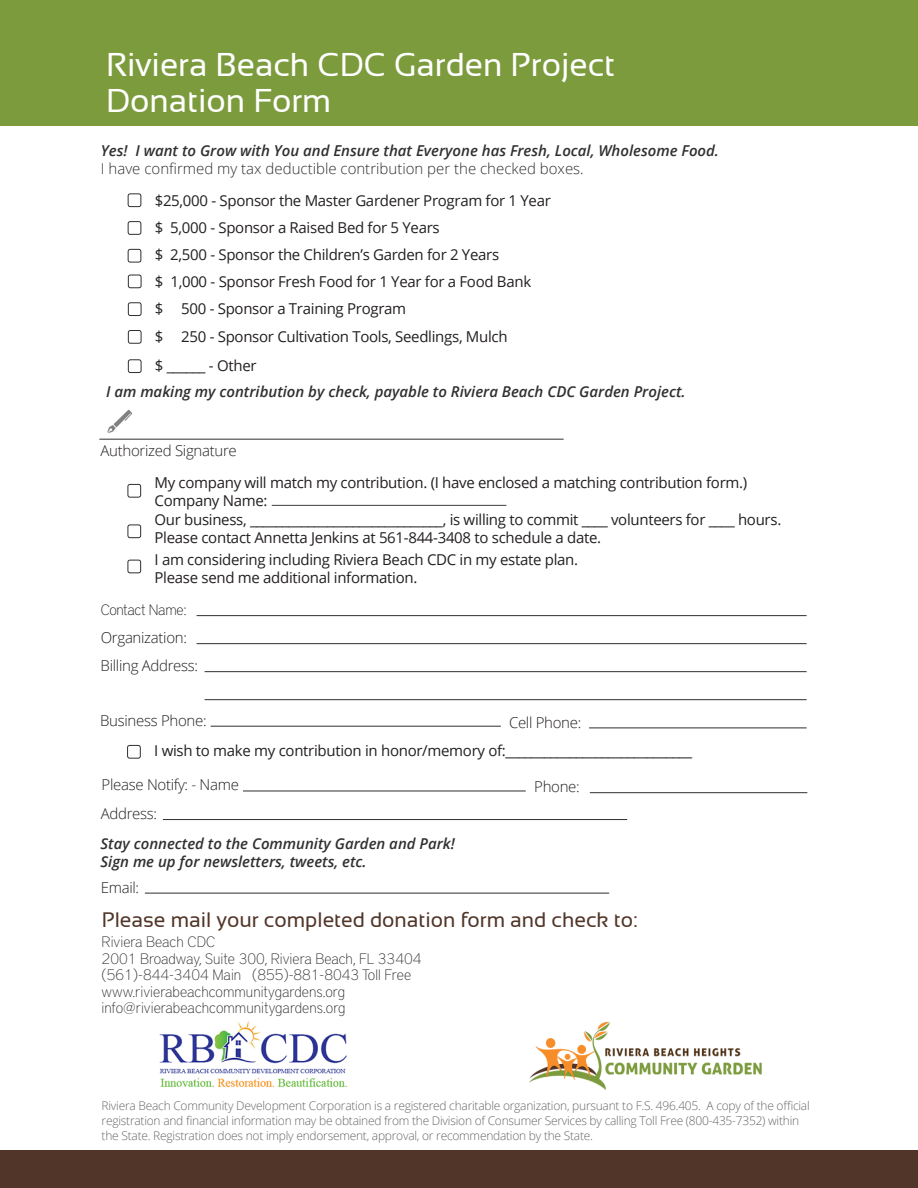
<style>
.page{position:relative;width:918px;height:1188px;background:#fff}
.page>*{position:absolute;margin:0;border:0;box-sizing:border-box;transform-origin:0 0}
.t1{font:33px "Sansation";color:#fff}
.t2{font:21px "Sansation";color:#513528}
.t3{font:15px/18px "Open Sans";letter-spacing:-.02em;color:#231f20}
.Text{font:italic 600 15px/18px "Open Sans";color:#312f30}
.Text-2{font:100 15px "District Pro";color:#312f30}
.t4{font:300 15px "Open Sans";letter-spacing:-.02em;color:#231f20}
.t5{font:100 15px "District Pro";letter-spacing:-.02em;color:#231f20}
.t6{font:300 12px/15px "Open Sans";letter-spacing:-.02em;color:#67676a}
.s1{font-weight:300;font-style:normal}
</style>
<div class="page">
<div style="left:0;top:0;width:918px;height:125px;background:#7c9b3d"></div>
<div style="left:0;top:1151px;width:918px;height:37px;background:#513528"></div>
<img style="left:529px;top:1021px;width:233px;height:69px">
<img style="left:160px;top:1021px;width:187px;height:67px">
<hr style="left:197px;top:643px;width:610px;height:1px;background:#312f30">
<hr style="left:197px;top:615px;width:610px;height:1px;background:#312f30">
<hr style="left:99px;top:439px;width:465px;height:1px;background:#312f30">
<hr style="left:145px;top:893px;width:464px;height:1px;background:#312f30">
<hr style="left:163px;top:819px;width:464px;height:1px;background:#312f30">
<hr style="left:205px;top:671px;width:602px;height:1px;background:#312f30">
<hr style="left:205px;top:699px;width:602px;height:1px;background:#312f30">
<img style="left:107px;top:410px;width:25px;height:24px">
<hr style="left:272px;top:505px;width:234px;height:1px;background:#3e3e3f">
<div style="left:128px;top:525px;width:13px;height:13px;border:1px solid #312f30;border-radius:2px"></div>
<div style="left:128px;top:560px;width:13px;height:13px;border:1px solid #312f30;border-radius:2px"></div>
<div style="left:128px;top:484px;width:13px;height:14px;border:1px solid #312f30;border-radius:2px"></div>
<hr style="left:211px;top:726px;width:290px;height:1px;background:#312f30">
<hr style="left:589px;top:728px;width:218px;height:1px;background:#312f30">
<div style="left:128px;top:221px;width:13px;height:14px;border:1px solid #312f30;border-radius:2px"></div>
<div style="left:128px;top:249px;width:13px;height:13px;border:1px solid #312f30;border-radius:2px"></div>
<div style="left:128px;top:193px;width:13px;height:14px;border:1px solid #312f30;border-radius:2px"></div>
<div style="left:128px;top:302px;width:13px;height:14px;border:1px solid #312f30;border-radius:2px"></div>
<div style="left:128px;top:330px;width:13px;height:14px;border:1px solid #312f30;border-radius:2px"></div>
<div style="left:128px;top:275px;width:13px;height:13px;border:1px solid #312f30;border-radius:2px"></div>
<div style="left:128px;top:359px;width:13px;height:14px;border:1px solid #312f30;border-radius:2px"></div>
<div style="left:127px;top:745px;width:14px;height:14px;border:1px solid #312f30;border-radius:2px"></div>
<hr style="left:243px;top:791px;width:283px;height:1px;background:#312f30">
<hr style="left:590px;top:792px;width:217px;height:1px;background:#312f30">
<p class="t1" style="left:106px;top:46px;width:511px">Riviera Beach CDC Garden Project</p>
<p class="t1" style="left:106px;top:82px;width:227px">Donation Form</p>
<p class="Text" style="left:101px;top:142px;width:620px">Yes! I want to Grow with You and Ensure that Everyone has Fresh, Local, Wholesome Food.<br><span class="s1">I have confirmed my tax deductible contribution per the checked boxes.</span></p>
<p class="t3" style="left:155px;top:191px;width:398px">$25,000 - Sponsor the Master Gardener Program for 1 Year</p>
<p class="t3" style="left:155px;top:218px;width:286px">$ 5,000 - Sponsor a Raised Bed for 5 Years</p>
<p class="t3" style="left:155px;top:246px;width:346px">$ 2,500 - Sponsor the Children’s Garden for 2 Years</p>
<p class="t3" style="left:155px;top:273px;width:378px">$ 1,000 - Sponsor Fresh Food for 1 Year for a Food Bank</p>
<p class="t3" style="left:155px;top:299px;width:253px">$ 500 - Sponsor a Training Program</p>
<p class="t3" style="left:155px;top:327px;width:354px">$ 250 - Sponsor Cultivation Tools, Seedlings, Mulch</p>
<p class="t3" style="left:155px;top:356px;width:103px">$ ______ - Other</p>
<p class="Text" style="left:106px;top:382px;width:581px">I am making my contribution by check, payable to Riviera Beach CDC Garden Project.</p>
<p class="t4" style="left:101px;top:440px;width:138px">Authorized Signature</p>
<p class="t3" style="left:155px;top:473px;width:594px">My company will match my contribution. (I have enclosed a matching contribution form.)</p>
<p class="t3" style="left:155px;top:491px;width:115px">Company Name:</p>
<p class="t3" style="left:155px;top:510px;width:628px">Our business, ______________________________, is willing to commit ____ volunteers for ____ hours.<br>Please contact Annetta Jenkins at 561-844-3408 to schedule a date.</p>
<p class="t3" style="left:155px;top:551px;width:425px">I am considering including Riviera Beach CDC in my estate plan.</p>
<p class="t3" style="left:155px;top:569px;width:264px">Please send me additional information.</p>
<p class="t5" style="left:101px;top:599px;width:87px">Contact Name:</p>
<p class="t4" style="left:101px;top:628px;width:88px">Organization:</p>
<p class="t4" style="left:101px;top:656px;width:99px">Billing Address:</p>
<p class="t4" style="left:100px;top:710px;width:108px">Business Phone:</p>
<p class="t4" style="left:509px;top:712px;width:74px">Cell Phone:</p>
<p class="t3" style="left:154px;top:742px;width:539px">I wish to make my contribution in honor/memory of:_____________________________</p>
<p class="t4" style="left:534px;top:777px;width:47px">Phone:</p>
<p class="t4" style="left:102px;top:775px;width:139px">Please Notify: - Name</p>
<p class="t4" style="left:101px;top:803px;width:58px">Address:</p>
<p class="Text" style="left:101px;top:835px;width:356px">Stay connected to the Community Garden and Park!</p>
<p class="Text" style="left:101px;top:853px;width:268px">Sign me up for newsletters, tweets, etc.</p>
<p class="t4" style="left:101px;top:877px;width:40px">Email:</p>
<p class="t2" style="left:102px;top:908px;width:537px">Please mail your completed donation form and check to:</p>
<p class="Text-2" style="left:102px;top:931px;width:115px">Riviera Beach CDC</p>
<p class="Text-2" style="left:102px;top:948px;width:321px">2001 Broadway, Suite 300, Riviera Beach, FL 33404</p>
<p class="Text-2" style="left:102px;top:964px;width:311px">(561)-844-3404 Main (855)-881-8043 Toll Free</p>
<p class="Text-2" style="left:102px;top:981px;width:245px">www.rivierabeachcommunitygardens.org</p>
<p class="Text-2" style="left:102px;top:997px;width:245px">info@rivierabeachcommunitygardens.org</p>
<p class="t6" style="left:102px;top:1098px;width:710px">Riviera Beach Community Development Corporation is a registered charitable organization, pursuant to F.S. 496.405. A copy of the official registration and financial information may be obtained from the Division of Consumer Services by calling Toll Free (800-435-7352) within the State. Registration does not imply endorsement, approval, or recommendation by the State.</p>
</div>
